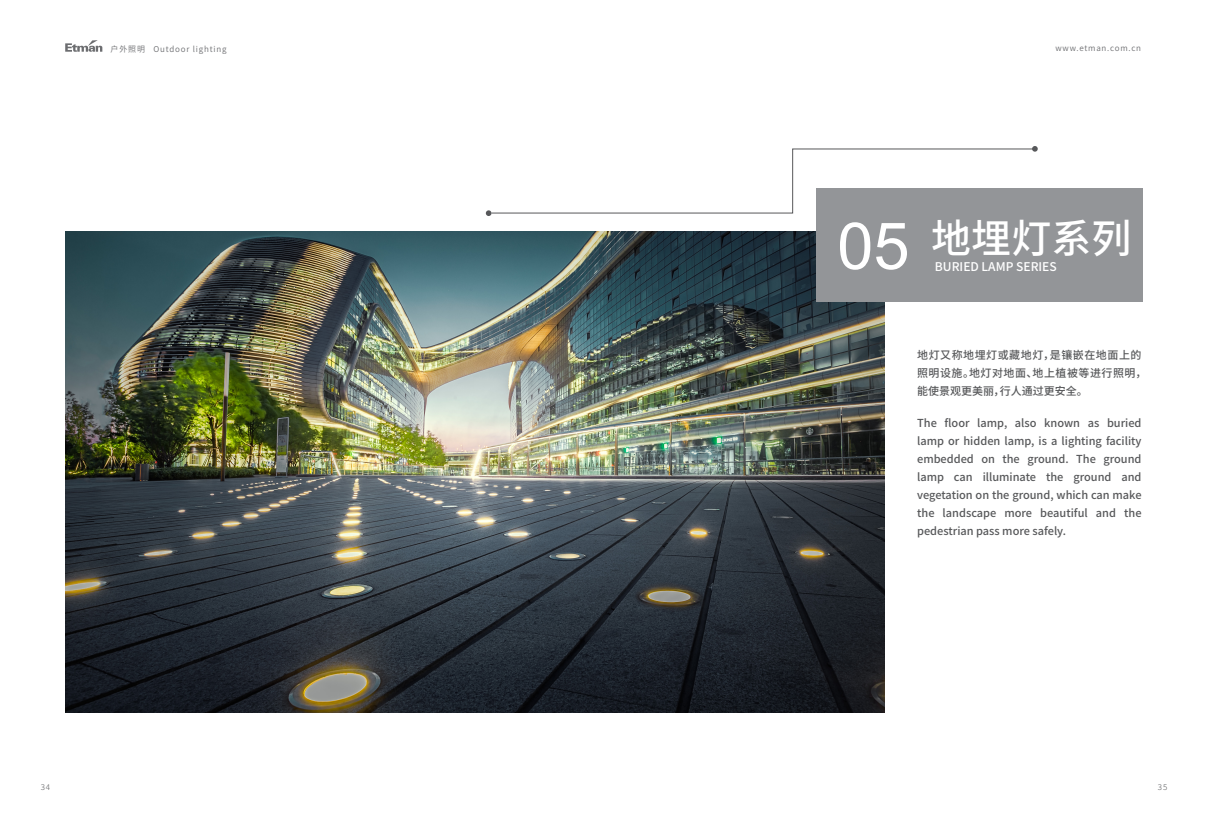
<style>
.page{position:relative;width:1208px;height:825px;background:#fff}
.page>*{position:absolute;margin:0;border:0;box-sizing:border-box;transform-origin:0 0}
.段落样式2{font:65px "Arial";color:#fff}
.段落样式1{font:500 40px "Source Han Sans SC";color:#fff}
.段落样式3{font:500 12px "Source Han Sans SC";color:#fff}
.正文内容-编号缩进{font:500 11px/18px "Source Han Sans SC";color:#57585a;text-align:justify}
.正文内容-编号缩进-2{font:500 11px/18px "Source Han Sans SC";letter-spacing:.045em;color:#57585a}
.t1{font:8px "Source Han Sans SC";letter-spacing:.1em;color:#6c6d70}
.t2{font:300 8px "Source Han Sans SC";color:#57585a}
</style>
<div class="page">
<svg style="left:65px;top:40px;width:37px;height:12px"></svg>
<img style="left:65px;top:231px;width:819px;height:481px">
<div style="left:816px;top:189px;width:326px;height:113px;background:#939598"></div>
<svg style="left:486px;top:146px;width:551px;height:70px"></svg>
<p class="t1" style="left:111px;top:44px;width:117px">户外照明 Outdoor lighting</p>
<p class="t1" style="left:1055px;top:44px;width:87px">www.etman.com.cn</p>
<p class="段落样式2" style="left:837px;top:201px;width:74px">05</p>
<p class="段落样式1" style="left:931px;top:216px;width:201px">地埋灯系列</p>
<p class="段落样式3" style="left:935px;top:260px;width:123px">BURIED LAMP SERIES</p>
<p class="正文内容-编号缩进-2" style="left:917px;top:346px;width:231px">地灯又称地埋灯或藏地灯，是镶嵌在地面上的照明设施。地灯对地面、地上植被等进行照明，能使景观更美丽，行人通过更安全。</p>
<p class="正文内容-编号缩进" style="left:917px;top:415px;width:226px">The floor lamp, also known as buried lamp or hidden lamp, is a lighting facility embedded on the ground. The ground lamp can illuminate the ground and vegetation on the ground, which can make the landscape more beautiful and the pedestrian pass more safely.</p>
<p class="t2" style="left:41px;top:782px;width:11px">34</p>
<p class="t2" style="left:1158px;top:782px;width:11px">35</p>
</div>
